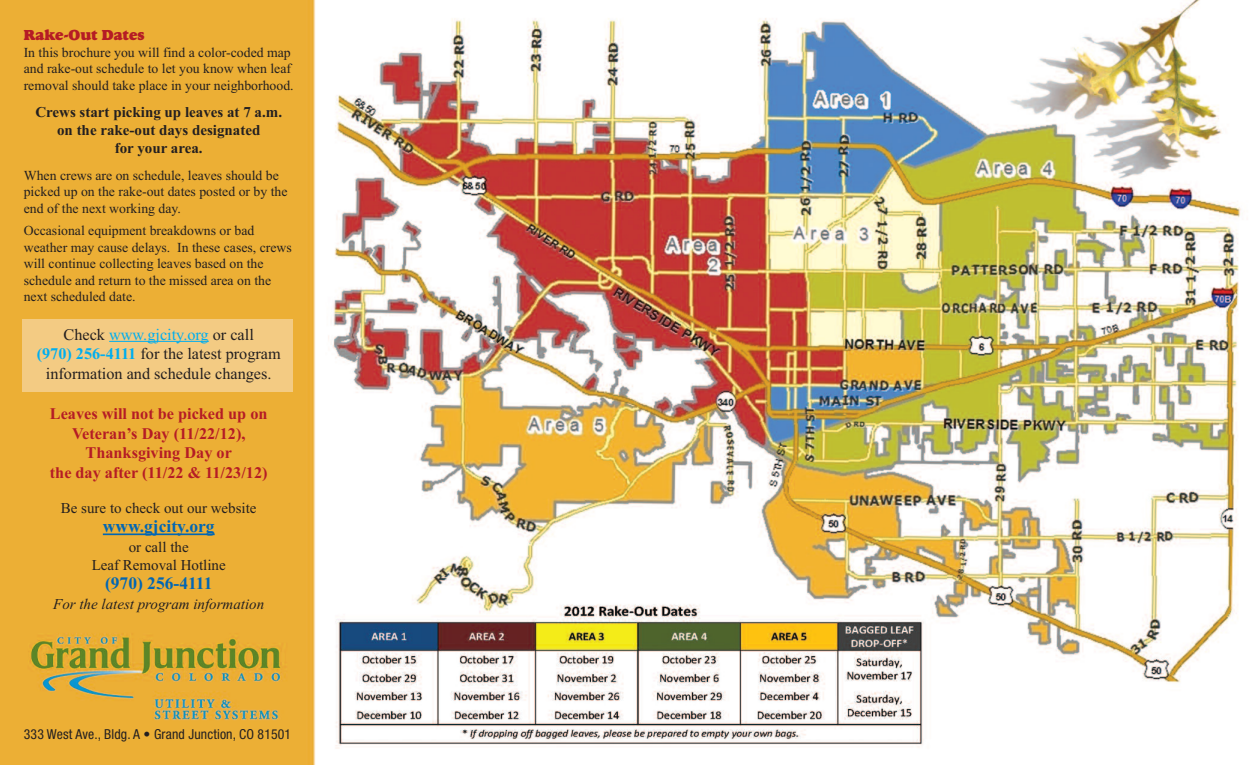
<style>
.page{position:relative;width:1260px;height:765px;background:#fff}
.page>*{position:absolute;margin:0;border:0;box-sizing:border-box;transform-origin:0 0}
.t1{font:700 17.5px "Times New Roman";color:#0166b3}
.t2{font:700 16.25px/19.5px "Times New Roman";color:#b51c25;text-align:center}
.t3{font:16.25px/19.5px "Times New Roman";color:#231f20;text-align:center}
.t4{font:700 15px/18px "Times New Roman";color:#231f20;text-align:center}
.t5{font:15px/18px "Times New Roman";color:#231f20;text-align:center}
.t6{font:italic 15px "Times New Roman";color:#231f20}
.t7{font:15px "Goudy Heavyface DTC";color:#b51c25}
.t8{font:13.75px/16.5px "Times New Roman";color:#231f20}
.t9{font:condensed 13.75px "Helvetica Neue";letter-spacing:.01em;color:#231f20}
.s1{color:#00aeef}
.s2{font-weight:700;color:#00aeef}
</style>
<div class="page">
<img style="left:0;top:0;width:1241px;height:765px">
<div style="left:22px;top:320px;width:270px;height:71px;background:#f3cb83"></div>
<hr style="left:109px;top:341px;width:100px;height:1px;background:#00aeef">
<hr style="left:103px;top:533px;width:112px;height:2px;background:#0166b3">
<p class="t7" style="left:24px;top:26px;width:122px">Rake-Out Dates</p>
<p class="t8" style="left:24px;top:44px;width:271px">In this brochure you will find a color-coded map and rake-out schedule to let you know when leaf removal should take place in your neighborhood.</p>
<p class="t4" style="left:35px;top:103px;width:248px">Crews start picking up leaves at 7 a.m. on the rake-out days designated<br>for your area.</p>
<p class="t8" style="left:24px;top:167px;width:265px">When crews are on schedule, leaves should be picked up on the rake-out dates posted or by the end of the next working day.</p>
<p class="t8" style="left:24px;top:222px;width:269px">Occasional equipment breakdowns or bad weather may cause delays. In these cases, crews will continue collecting leaves based on the schedule and return to the missed area on the next scheduled date.</p>
<p class="t3" style="left:37px;top:324px;width:246px">Check <span class="s1">www.gjcity.org</span> or call<br><span class="s2">(970) 256-4111</span> for the latest program information and schedule changes.</p>
<p class="t2" style="left:50px;top:404px;width:219px">Leaves will not be picked up on<br>Veteran’s Day (11/22/12),<br>Thanksgiving Day or<br>the day after (11/22 &amp; 11/23/12)</p>
<p class="t5" style="left:61px;top:499px;width:197px">Be sure to check out our website</p>
<p class="t1" style="left:103px;top:516px;width:113px">www.gjcity.org</p>
<p class="t5" style="left:92px;top:538px;width:136px">or call the<br>Leaf Removal Hotline</p>
<p class="t1" style="left:105px;top:573px;width:109px">(970) 256-4111</p>
<p class="t6" style="left:53px;top:595px;width:213px">For the latest program information</p>
<p class="t9" style="left:24px;top:729px;width:269px">333 West Ave., Bldg. A • Grand Junction, CO 81501</p>
</div>
